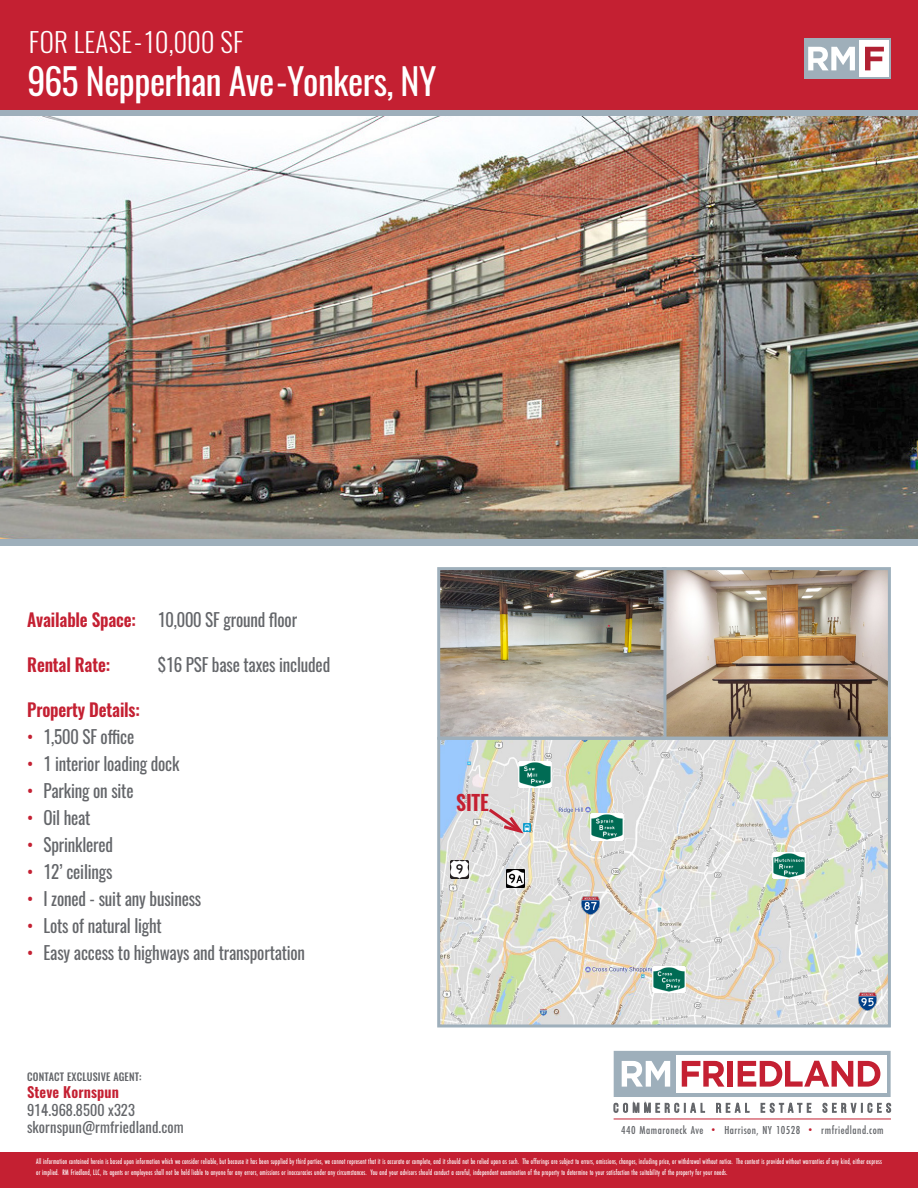
<style>
.page{position:relative;width:918px;height:1188px;background:#fff}
.page>*{position:absolute;margin:0;border:0;box-sizing:border-box;transform-origin:0 0}
.t1{font:36px "Oswald";letter-spacing:-.015em;color:#fff}
.t2{font:300 27px "Oswald";letter-spacing:.01em;color:#fff}
.t3{font:600 21px "Oswald";color:#c42032;scale:.95 1}
.t4{font:18px "Oswald";letter-spacing:-.01em;color:#64666a;scale:.95 1}
.t5{font:600 18px "Oswald";letter-spacing:-.01em;color:#c42032;scale:.95 1}
.t6{font:14.55px "Oswald";letter-spacing:.01em;color:#64666a}
.t7{font:600 14.55px "Oswald";letter-spacing:.01em;color:#c42032}
.t8{font:500 12px "Futura PT Cond";letter-spacing:.04em;color:#64666a}
.t9{font:500 10.5px "Oswald";letter-spacing:.015em;color:#64666a}
.t10{font:500 8.25px/11.2px "Futura PT Cond";letter-spacing:.02em;color:#fff;scale:.84 1}
.s1{font-weight:600;color:#c42032}
.s2{color:#c42032}
.s3{font-size:9.9px;color:#c42032}
</style>
<div class="page">
<div style="left:0;top:0;width:918px;height:114px;background:#c42032"></div>
<div style="left:0;top:110px;width:918px;height:7px;background:#9eafbb"></div>
<div style="left:804px;top:38px;width:87px;height:41px;background:#9fafba"></div>
<svg style="left:808px;top:47px;width:47px;height:23px"></svg>
<div style="left:860px;top:40px;width:29px;height:37px;background:#fff"></div>
<svg style="left:865px;top:47px;width:19px;height:23px"></svg>
<hr style="left:614px;top:1119px;width:277px;height:1px;background:#c42032">
<svg style="left:613px;top:1101px;width:92px;height:12px"></svg>
<svg style="left:716px;top:1102px;width:34px;height:11px"></svg>
<svg style="left:760px;top:1102px;width:52px;height:11px"></svg>
<svg style="left:822px;top:1103px;width:69px;height:11px"></svg>
<div style="left:614px;top:1051px;width:277px;height:46px;background:#9eafbb"></div>
<svg style="left:622px;top:1061px;width:48px;height:26px"></svg>
<div style="left:676px;top:1055px;width:210px;height:38px;background:#fff"></div>
<svg style="left:682px;top:1061px;width:43px;height:26px"></svg>
<div style="left:728px;top:1061px;width:5px;height:26px;background:#c42032"></div>
<svg style="left:738px;top:1061px;width:142px;height:26px"></svg>
<div style="left:0;top:1152px;width:918px;height:36px;background:#c42032"></div>
<img style="left:0;top:117px;width:918px;height:422px">
<div style="left:0;top:539px;width:918px;height:7px;background:#9eafbb"></div>
<img style="left:441px;top:741px;width:446px;height:282px">
<div style="left:437px;top:737px;width:454px;height:290px;border:3px solid #9eafbb"></div>
<img style="left:858px;top:993px;width:18px;height:18px">
<img style="left:581px;top:897px;width:18px;height:18px">
<svg style="left:486px;top:806px;width:45px;height:30px"></svg>
<img style="left:653px;top:966px;width:33px;height:27px">
<img style="left:773px;top:852px;width:33px;height:27px">
<img style="left:590px;top:814px;width:33px;height:26px">
<img style="left:519px;top:762px;width:33px;height:26px">
<img style="left:450px;top:861px;width:18px;height:18px">
<img style="left:506px;top:870px;width:18px;height:18px">
<img style="left:666px;top:571px;width:221px;height:165px">
<div style="left:662px;top:567px;width:229px;height:173px;border:3px solid #9eafbb"></div>
<img style="left:441px;top:571px;width:221px;height:165px">
<div style="left:437px;top:567px;width:229px;height:173px;border:3px solid #9eafbb"></div>
<p class="t2" style="left:29px;top:24px;width:216px">FOR LEASE-10,000 SF</p>
<p class="t1" style="left:27px;top:56px;width:410px">965 Nepperhan Ave-Yonkers, NY</p>
<p class="t4" style="left:27px;top:607px;width:286px"><span class="s1">Available Space:</span> 10,000 SF ground floor</p>
<p class="t5" style="left:27px;top:652px;width:89px">Rental Rate:</p>
<p class="t4" style="left:158px;top:652px;width:183px">$16 PSF base taxes included</p>
<p class="t5" style="left:27px;top:697px;width:120px">Property Details:</p>
<p class="t4" style="left:27px;top:724px;width:114px"><span class="s2">•</span> 1,500 SF office</p>
<p class="t4" style="left:27px;top:751px;width:162px"><span class="s2">•</span> 1 interior loading dock</p>
<p class="t4" style="left:27px;top:778px;width:113px"><span class="s2">•</span> Parking on site</p>
<p class="t4" style="left:27px;top:805px;width:68px"><span class="s2">•</span> Oil heat</p>
<p class="t4" style="left:27px;top:832px;width:92px"><span class="s2">•</span> Sprinklered</p>
<p class="t4" style="left:27px;top:859px;width:91px"><span class="s2">•</span> 12’ ceilings</p>
<p class="t4" style="left:27px;top:886px;width:185px"><span class="s2">•</span> I zoned - suit any business</p>
<p class="t4" style="left:27px;top:913px;width:143px"><span class="s2">•</span> Lots of natural light</p>
<p class="t4" style="left:27px;top:940px;width:294px"><span class="s2">•</span> Easy access to highways and transportation</p>
<p class="t9" style="left:27px;top:1069px;width:116px">CONTACT EXCLUSIVE AGENT:</p>
<p class="t3" style="left:456px;top:788px;width:36px">SITE</p>
<p class="t7" style="left:27px;top:1082px;width:94px">Steve Kornspun</p>
<p class="t6" style="left:27px;top:1100px;width:109px">914.968.8500 x323</p>
<p class="t6" style="left:27px;top:1117px;width:158px">skornspun@rmfriedland.com</p>
<h3 class="t8" style="left:621px;top:1123px;width:264px">440 Mamaroneck Ave <span class="s3">•</span> Harrison, NY 10528 <span class="s3">•</span> rmfriedland.com</h3>
<p class="t10" style="left:36px;top:1156px;width:1008px">All information contained herein is based upon information which we consider reliable, but because it has been supplied by third parties, we cannot represent that it is accurate or complete, and it should not be relied upon as such. The offerings are subject to errors, omissions, changes, including price, or withdrawal without notice. The content is provided without warranties of any kind, either express or implied. RM Friedland, LLC, its agents or employees shall not be held liable to anyone for any errors, omissions or inaccuracies under any circumstances. You and your advisors should conduct a careful, independent examination of the property to determine to your satisfaction the suitability of the property for your needs.</p>
</div>
